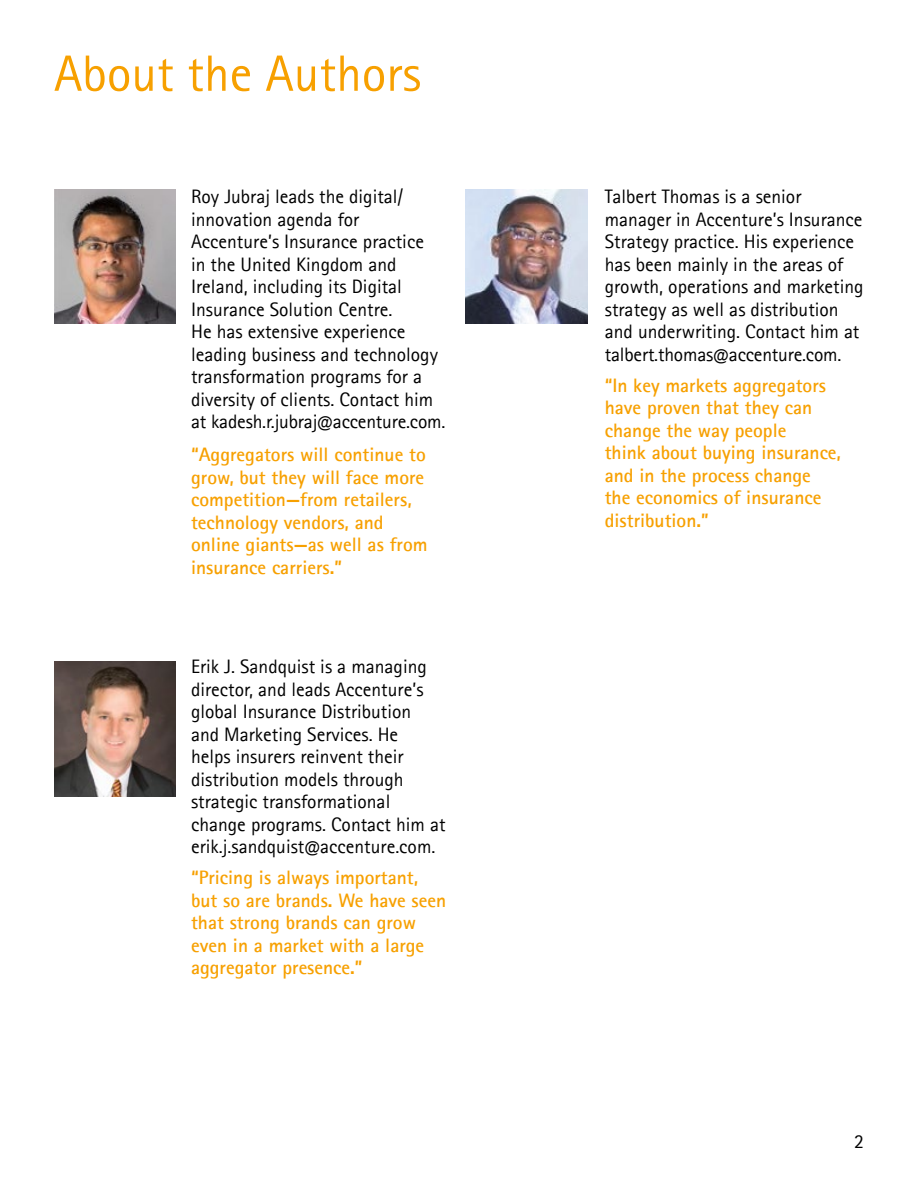
<style>
.page{position:relative;width:918px;height:1188px;background:#fff}
.page>*{position:absolute;margin:0;border:0;box-sizing:border-box;transform-origin:0 0}
.t1{font:51px "Rotis Sans Seriffor ACN";color:#f7a000}
.t2{font:19.5px/22.5px "Rotis Sans Seriffor ACN";color:#000}
.t3{font:700 19.5px/22.5px "Rotis Sans Seriffor ACN";color:#f7a000}
</style>
<div class="page">
<img style="left:54px;top:189px;width:121px;height:135px">
<img style="left:54px;top:662px;width:122px;height:134px">
<img style="left:466px;top:189px;width:121px;height:135px">
<h1 class="t1" style="left:54px;top:43px;width:369px">About the Authors</h1>
<p class="t2" style="left:191px;top:185px;width:256px">Roy Jubraj leads the digital/ innovation agenda for<br>Accenture’s Insurance practice<br>in the United Kingdom and<br>Ireland, including its Digital<br>Insurance Solution Centre.<br>He has extensive experience leading business and technology transformation programs for a diversity of clients. Contact him at kadesh.r.jubraj@accenture.com.</p>
<p class="t3" style="left:191px;top:443px;width:238px">“Aggregators will continue to grow, but they will face more competition—from retailers, technology vendors, and online giants—as well as from insurance carriers.”</p>
<p class="t2" style="left:191px;top:656px;width:256px">Erik J. Sandquist is a managing director, and leads Accenture’s global Insurance Distribution<br>and Marketing Services. He<br>helps insurers reinvent their distribution models through strategic transformational change programs. Contact him at erik.j.sandquist@accenture.com.</p>
<p class="t3" style="left:191px;top:866px;width:257px">“Pricing is always important, but so are brands. We have seen that strong brands can grow even in a market with a large aggregator presence.”</p>
<p class="t2" style="left:605px;top:185px;width:260px">Talbert Thomas is a senior manager in Accenture’s Insurance<br>Strategy practice. His experience has been mainly in the areas of growth, operations and marketing strategy as well as distribution and underwriting. Contact him at talbert.thomas@accenture.com.</p>
<p class="t3" style="left:605px;top:374px;width:238px">“In key markets aggregators have proven that they can change the way people<br>think about buying insurance, and in the process change the economics of insurance distribution.”</p>
<p class="t2" style="left:854px;top:1130px;width:11px">2</p>
</div>
